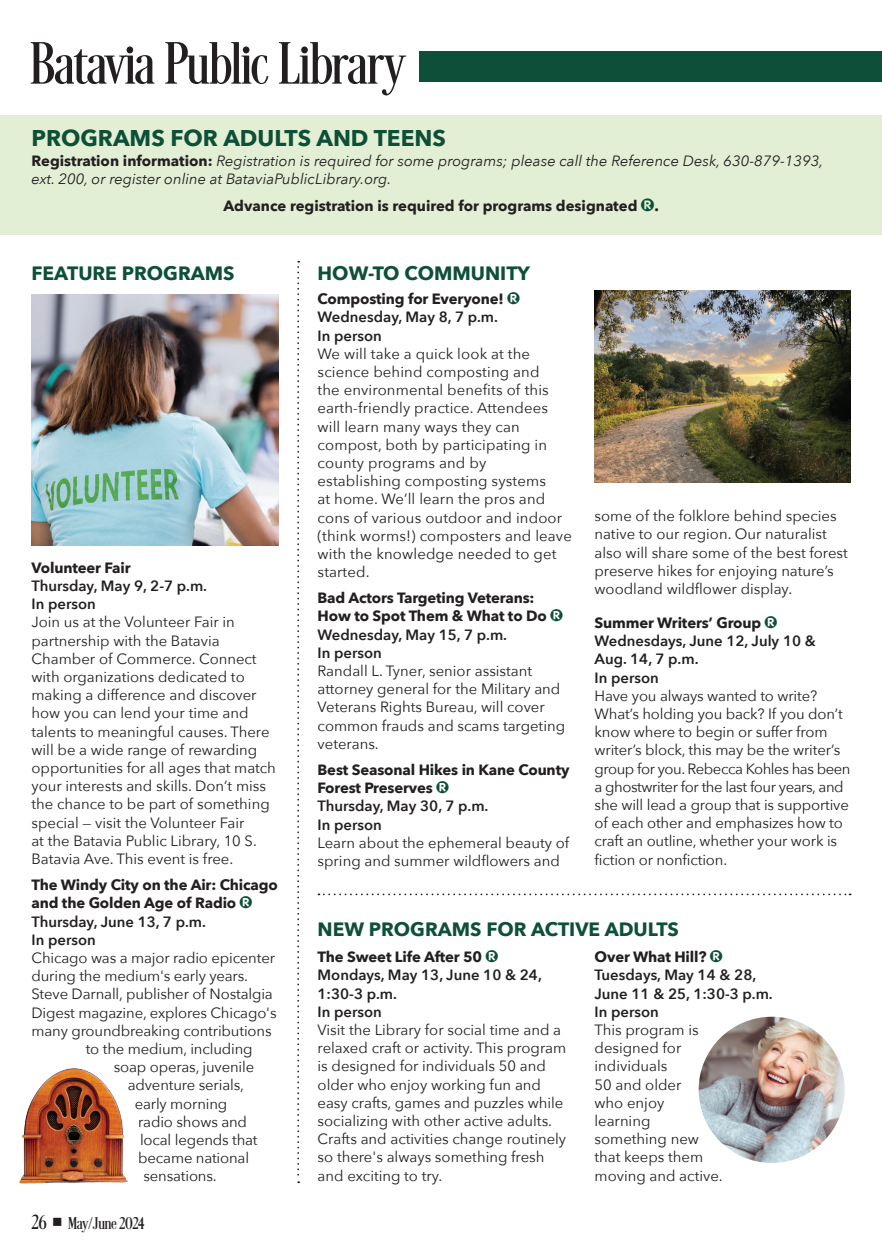
<style>
.page{position:relative;width:882px;height:1260px;background:#fff}
.page>*{position:absolute;margin:0;border:0;box-sizing:border-box;transform-origin:0 0}
.t1{font:61.43px "Desire Pro";color:#231f20}
.t2{font:700 22.75px "Avenir Next";color:#0d4f37}
.t3{font:700 19.25px "Avenir Next";color:#0d4f38}
.t4{font:17.5px "Desire Pro";letter-spacing:-.005em;color:#231f20}
.t5{font:14.88px/18.2px "Avenir Next";color:#231f20}
.t6{font:700 14.88px/18.2px "Avenir Next";letter-spacing:-.01em;color:#231f20}
.t7{font:600 14.88px/18.2px "Avenir Next";color:#231f20}
.t8{font:italic 14.88px/17.8px "Avenir Next";color:#231f20}
.s1{font-weight:700;font-style:normal}
.s2{font-family:"Circled";font-weight:400;font-size:15.75px;color:#0d4f37}
.s3{font-family:"Circled";font-weight:400;color:#0d4f37}
.s4{font-size:21px}
</style>
<div class="page">
<div style="left:418px;top:51px;width:464px;height:31px;background:#0d4f38"></div>
<div style="left:0;top:115px;width:882px;height:120px;background:#e2efd4"></div>
<svg style="left:297px;top:261px;width:2px;height:922px"></svg>
<svg style="left:318px;top:894px;width:533px;height:1px"></svg>
<img style="left:595px;top:291px;width:255px;height:192px">
<img style="left:37px;top:1068px;width:35px;height:24px">
<img style="left:32px;top:294px;width:247px;height:252px">
<img style="left:699px;top:1017px;width:146px;height:146px;border-radius:73px">
<p class="t1" style="left:30px;top:27px;width:377px">Batavia Public Library</p>
<p class="t2" style="left:32px;top:118px;width:416px">PROGRAMS FOR ADULTS AND TEENS</p>
<p class="t8" style="left:32px;top:152px;width:793px"><span class="s1">Registration information:</span> Registration is required for some programs; please call the Reference Desk, 630-879-1393, ext. 200, or register online at BataviaPublicLibrary.org.</p>
<p class="t6" style="left:223px;top:196px;width:437px">Advance registration is required for programs designated <span class="s2">R</span>.</p>
<p class="t3" style="left:32px;top:257px;width:205px">FEATURE PROGRAMS</p>
<p class="t6" style="left:32px;top:558px;width:101px">Volunteer Fair</p>
<p class="t7" style="left:32px;top:576px;width:177px">Thursday, May 9, 2-7 p.m.</p>
<p class="t7" style="left:32px;top:595px;width:66px">In person</p>
<p class="t5" style="left:32px;top:613px;width:246px">Join us at the Volunteer Fair in partnership with the Batavia Chamber of Commerce. Connect with organizations dedicated to making a difference and discover how you can lend your time and talents to meaningful causes. There will be a wide range of rewarding opportunities for all ages that match your interests and skills. Don’t miss the chance to be part of something special — visit the Volunteer Fair<br>at the Batavia Public Library, 10 S.<br>Batavia Ave. This event is free.</p>
<p class="t6" style="left:32px;top:876px;width:248px">The Windy City on the Air: Chicago and the Golden Age of Radio <span class="s3">R</span></p>
<p class="t7" style="left:32px;top:912px;width:176px">Thursday, June 13, 7 p.m.</p>
<p class="t7" style="left:32px;top:930px;width:66px">In person</p>
<p class="t5" style="left:32px;top:948px;width:245px">Chicago was a major radio epicenter</p>
<p class="t5" style="left:32px;top:966px;width:218px">during the medium's early years.</p>
<p class="t5" style="left:32px;top:984px;width:243px">Steve Darnall, publisher of Nostalgia</p>
<p class="t5" style="left:32px;top:1003px;width:247px">Digest magazine, explores Chicago's</p>
<p class="t5" style="left:32px;top:1021px;width:242px">many groundbreaking contributions</p>
<p class="t5" style="left:86px;top:1039px;width:168px">to the medium, including</p>
<p class="t5" style="left:114px;top:1057px;width:142px">soap operas, juvenile</p>
<p class="t5" style="left:128px;top:1075px;width:118px">adventure serials,</p>
<p class="t5" style="left:135px;top:1094px;width:94px">early morning</p>
<p class="t5" style="left:138px;top:1112px;width:110px">radio shows and</p>
<p class="t5" style="left:140px;top:1130px;width:119px">local legends that</p>
<p class="t5" style="left:138px;top:1148px;width:112px">became national</p>
<p class="t5" style="left:144px;top:1166px;width:75px">sensations.</p>
<p class="t4" style="left:32px;top:1212px;width:114px"><span class="s4">26</span> ■ May/June 2024</p>
<p class="t3" style="left:318px;top:257px;width:214px">HOW-TO COMMUNITY</p>
<p class="t6" style="left:318px;top:290px;width:204px">Composting for Everyone! <span class="s3">R</span></p>
<p class="t7" style="left:318px;top:308px;width:182px">Wednesday, May 8, 7 p.m.</p>
<p class="t7" style="left:318px;top:326px;width:66px">In person</p>
<p class="t5" style="left:318px;top:344px;width:256px">We will take a quick look at the science behind composting and<br>the environmental benefits of this earth-friendly practice. Attendees will learn many ways they can compost, both by participating in county programs and by establishing composting systems<br>at home. We’ll learn the pros and cons of various outdoor and indoor (think worms!) composters and leave with the knowledge needed to get started.</p>
<p class="t6" style="left:318px;top:589px;width:247px">Bad Actors Targeting Veterans:<br>How to Spot Them &amp; What to Do <span class="s3">R</span></p>
<p class="t7" style="left:318px;top:625px;width:191px">Wednesday, May 15, 7 p.m.</p>
<p class="t7" style="left:318px;top:643px;width:66px">In person</p>
<p class="t5" style="left:318px;top:661px;width:249px">Randall L. Tyner, senior assistant attorney general for the Military and<br>Veterans Rights Bureau, will cover common frauds and scams targeting veterans.</p>
<p class="t6" style="left:318px;top:760px;width:253px">Best Seasonal Hikes in Kane County<br>Forest Preserves <span class="s3">R</span></p>
<p class="t7" style="left:318px;top:797px;width:172px">Thursday, May 30, 7 p.m.</p>
<p class="t7" style="left:318px;top:815px;width:66px">In person</p>
<p class="t5" style="left:318px;top:833px;width:253px">Learn about the ephemeral beauty of spring and summer wildflowers and</p>
<p class="t5" style="left:595px;top:506px;width:255px">some of the folklore behind species native to our region. Our naturalist also will share some of the best forest preserve hikes for enjoying nature’s woodland wildflower display.</p>
<p class="t6" style="left:595px;top:613px;width:184px">Summer Writers’ Group <span class="s3">R</span></p>
<p class="t7" style="left:595px;top:631px;width:223px">Wednesdays, June 12, July 10 &amp;<br>Aug. 14, 7 p.m.</p>
<p class="t7" style="left:595px;top:668px;width:66px">In person</p>
<p class="t5" style="left:595px;top:686px;width:257px">Have you always wanted to write?<br>What’s holding you back? If you don’t know where to begin or suffer from writer’s block, this may be the writer’s group for you. Rebecca Kohles has been a ghostwriter for the last four years, and she will lead a group that is supportive of each other and emphasizes how to craft an outline, whether your work is fiction or nonfiction.</p>
<p class="t3" style="left:318px;top:913px;width:363px">NEW PROGRAMS FOR ACTIVE ADULTS</p>
<p class="t6" style="left:318px;top:948px;width:182px">The Sweet Life After 50 <span class="s3">R</span></p>
<p class="t7" style="left:318px;top:966px;width:226px">Mondays, May 13, June 10 &amp; 24,<br>1:30-3 p.m.</p>
<p class="t7" style="left:318px;top:1002px;width:66px">In person</p>
<p class="t5" style="left:318px;top:1020px;width:250px">Visit the Library for social time and a relaxed craft or activity. This program is designed for individuals 50 and older who enjoy working fun and easy crafts, games and puzzles while socializing with other active adults.<br>Crafts and activities change routinely so there's always something fresh and exciting to try.</p>
<p class="t6" style="left:595px;top:948px;width:130px">Over What Hill? <span class="s3">R</span></p>
<p class="t7" style="left:595px;top:966px;width:180px">Tuesdays, May 14 &amp; 28,<br>June 11 &amp; 25, 1:30-3 p.m.</p>
<p class="t7" style="left:595px;top:1002px;width:66px">In person</p>
<p class="t5" style="left:595px;top:1020px;width:130px">This program is designed for individuals<br>50 and older<br>who enjoy learning something new that keeps them moving and active.</p>
</div>
